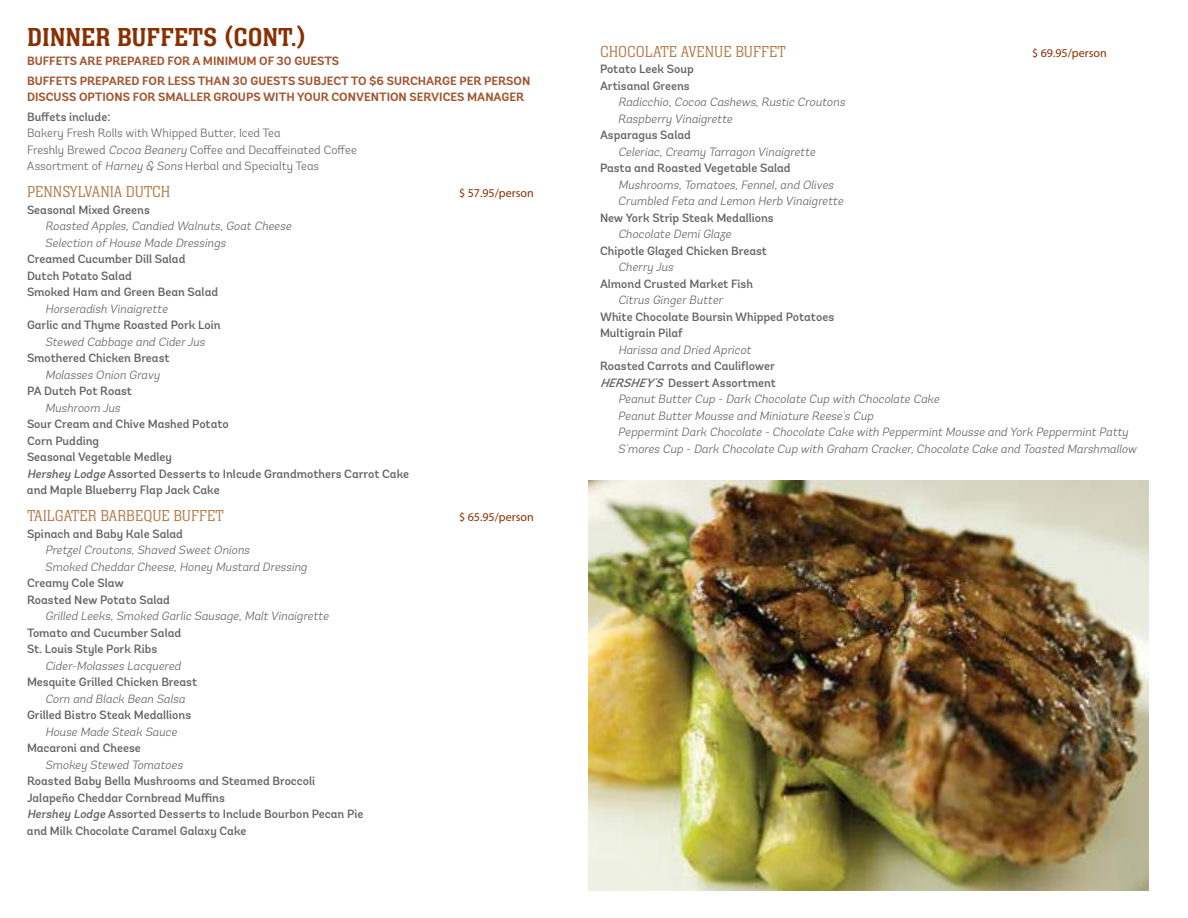
<style>
.page{position:relative;width:1188px;height:918px;background:#fff}
.page>*{position:absolute;margin:0;border:0;box-sizing:border-box;transform-origin:0 0}
.t1{font:27px "Neue Aachen Std";color:#883001}
.t2{font:300 16.5px "Neue Aachen Std";color:#b48050}
.t3{font:500 12px/16.5px "Andes";color:#626366}
.t4{font:italic 300 12px/16.5px "Andes";color:#626366}
.t5{font:700 12px/19.5px "Andes";color:#a35731}
.t6{font:300 12px/16.5px "Andes";color:#626366}
.t7{font:12px "Myriad Pro";color:#883001}
.s1{font-style:italic}
</style>
<div class="page">
<img style="left:588px;top:481px;width:561px;height:410px">
<h1 class="t1" style="left:27px;top:22px;width:281px">DINNER BUFFETS (CONT.)</h1>
<p class="t5" style="left:27px;top:52px;width:505px">BUFFETS ARE PREPARED FOR A MINIMUM OF 30 GUESTS<br>BUFFETS PREPARED FOR LESS THAN 30 GUESTS SUBJECT TO $6 SURCHARGE PER PERSON</p>
<p class="t5" style="left:27px;top:88px;width:499px">DISCUSS OPTIONS FOR SMALLER GROUPS WITH YOUR CONVENTION SERVICES MANAGER</p>
<p class="t3" style="left:27px;top:109px;width:85px">Buffets include:</p>
<p class="t6" style="left:27px;top:125px;width:331px">Bakery Fresh Rolls with Whipped Butter, Iced Tea<br>Freshly Brewed <span class="s1">Cocoa Beanery</span> Coffee and Decaffeinated Coffee<br>Assortment of <span class="s1">Harney &amp; Sons</span> Herbal and Specialty Teas</p>
<h2 class="t2" style="left:27px;top:183px;width:145px">PENNSYLVANIA DUTCH</h2>
<p class="t7" style="left:459px;top:186px;width:76px">$ 57.95/person</p>
<p class="t3" style="left:27px;top:202px;width:124px">Seasonal Mixed Greens</p>
<p class="t4" style="left:45px;top:218px;width:250px">Roasted Apples,Candied Walnuts,Goat Cheese<br>Selection ofHouse Made Dressings</p>
<p class="t3" style="left:27px;top:251px;width:193px">Creamed Cucumber Dill Salad<br>Dutch Potato Salad<br>Smoked Ham and Green Bean Salad</p>
<p class="t4" style="left:45px;top:301px;width:127px">Horseradish Vinaigrette</p>
<p class="t3" style="left:27px;top:317px;width:195px">Garlic and Thyme Roasted Pork Loin</p>
<p class="t4" style="left:45px;top:334px;width:164px">Stewed Cabbage and CiderJus</p>
<p class="t3" style="left:27px;top:350px;width:144px">Smothered Chicken Breast</p>
<p class="t4" style="left:45px;top:367px;width:119px">Molasses Onion Gravy</p>
<p class="t3" style="left:27px;top:383px;width:107px">PA Dutch Pot Roast</p>
<p class="t4" style="left:45px;top:400px;width:79px">Mushroom Jus</p>
<p class="t3" style="left:27px;top:416px;width:384px">Sour Cream and Chive Mashed Potato<br>Corn Pudding<br>Seasonal Vegetable Medley<br><span class="s1">Hershey Lodge</span> Assorted Desserts to Inlcude Grandmothers Carrot Cake and Maple Blueberry Flap Jack Cake</p>
<h2 class="t2" style="left:27px;top:507px;width:198px">TAILGATER BARBEQUE BUFFET</h2>
<p class="t7" style="left:459px;top:510px;width:76px">$ 65.95/person</p>
<p class="t3" style="left:27px;top:526px;width:157px">Spinach and Baby Kale Salad</p>
<p class="t4" style="left:45px;top:542px;width:266px">PretzelCroutons,Shaved Sweet Onions<br>Smoked CheddarCheese,Honey Mustard Dressing</p>
<p class="t3" style="left:27px;top:575px;width:145px">Creamy Cole Slaw<br>Roasted New Potato Salad</p>
<p class="t4" style="left:45px;top:608px;width:288px">Grilled Leeks,Smoked Garlic Sausage,Malt Vinaigrette</p>
<p class="t3" style="left:27px;top:625px;width:156px">Tomato and Cucumber Salad<br>St. Louis Style Pork Ribs</p>
<p class="t4" style="left:45px;top:658px;width:140px">Cider-Molasses Lacquered</p>
<p class="t3" style="left:27px;top:674px;width:172px">Mesquite Grilled Chicken Breast</p>
<p class="t4" style="left:45px;top:691px;width:144px">Corn and Black Bean Salsa</p>
<p class="t3" style="left:27px;top:707px;width:166px">Grilled Bistro Steak Medallions</p>
<p class="t4" style="left:45px;top:724px;width:136px">House Made Steak Sauce</p>
<p class="t3" style="left:27px;top:740px;width:115px">Macaroni and Cheese</p>
<p class="t4" style="left:45px;top:757px;width:142px">Smokey Stewed Tomatoes</p>
<p class="t3" style="left:27px;top:773px;width:338px">Roasted Baby Bella Mushrooms and Steamed Broccoli Jalapeño Cheddar Cornbread Muffins<br><span class="s1">Hershey Lodge</span> Assorted Desserts to Include Bourbon Pecan Pie and Milk Chocolate Caramel Galaxy Cake</p>
<h2 class="t2" style="left:600px;top:42px;width:187px">CHOCOLATE AVENUE BUFFET</h2>
<p class="t7" style="left:1032px;top:45px;width:76px">$ 69.95/person</p>
<p class="t3" style="left:600px;top:61px;width:95px">Potato Leek Soup<br>Artisanal Greens</p>
<p class="t4" style="left:618px;top:94px;width:231px">Radicchio,Cocoa Cashews,Rustic Croutons<br>Raspberry Vinaigrette</p>
<p class="t3" style="left:600px;top:127px;width:92px">Asparagus Salad</p>
<p class="t4" style="left:618px;top:143px;width:202px">Celeriac,Creamy Tarragon Vinaigrette</p>
<p class="t3" style="left:600px;top:160px;width:192px">Pasta and Roasted Vegetable Salad</p>
<p class="t4" style="left:618px;top:176px;width:229px">Mushrooms,Tomatoes,Fennel,and Olives<br>Crumbled Feta and Lemon Herb Vinaigrette</p>
<p class="t3" style="left:600px;top:209px;width:175px">New York Strip Steak Medallions</p>
<p class="t4" style="left:618px;top:226px;width:117px">Chocolate DemiGlaze</p>
<p class="t3" style="left:600px;top:242px;width:169px">Chipotle Glazed Chicken Breast</p>
<p class="t4" style="left:618px;top:259px;width:59px">Cherry Jus</p>
<p class="t3" style="left:600px;top:275px;width:154px">Almond Crusted Market Fish</p>
<p class="t4" style="left:618px;top:292px;width:109px">Citrus GingerButter</p>
<p class="t3" style="left:600px;top:308px;width:236px">White Chocolate Boursin Whipped Potatoes<br>Multigrain Pilaf</p>
<p class="t4" style="left:618px;top:341px;width:137px">Harissa and Dried Apricot</p>
<p class="t3" style="left:600px;top:358px;width:177px">Roasted Carrots and Cauliflower</p>
<p class="t3" style="left:600px;top:374px;width:177px"><span class="s1">HERSHEY'S</span>Dessert Assortment</p>
<p class="t4" style="left:618px;top:391px;width:325px">Peanut ButterCup - Dark Chocolate Cup with Chocolate Cake</p>
<p class="t4" style="left:618px;top:407px;width:259px">Peanut ButterMousse and Miniature Reese's Cup</p>
<p class="t4" style="left:618px;top:424px;width:514px">Peppermint Dark Chocolate - Chocolate Cake with Peppermint Mousse and York Peppermint Patty</p>
<p class="t4" style="left:618px;top:440px;width:523px">S'mores Cup - Dark Chocolate Cup with Graham Cracker,Chocolate Cake and Toasted Marshmallow</p>
</div>
